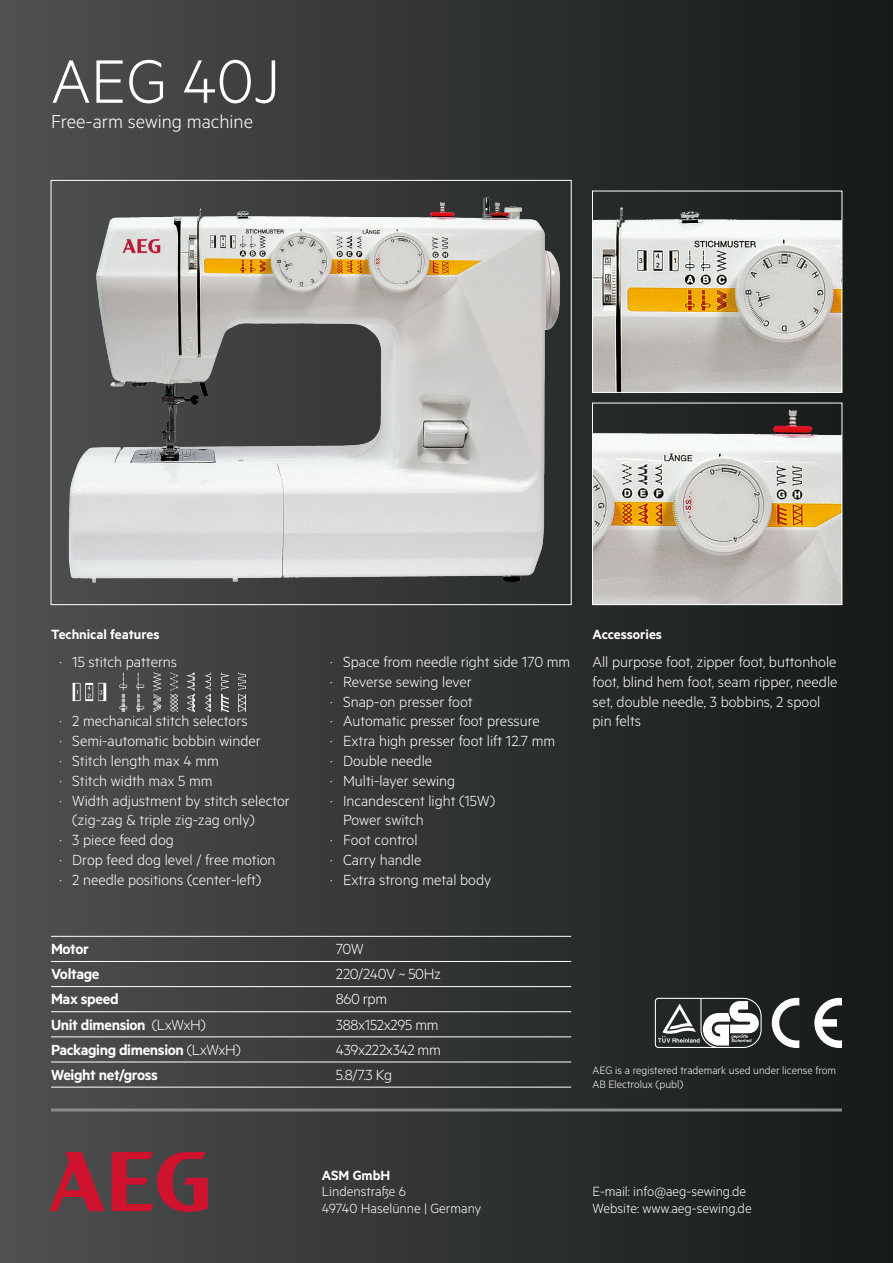
<style>
.page{position:relative;width:893px;height:1263px;background:#fff}
.page>*{position:absolute;margin:0;border:0;box-sizing:border-box;transform-origin:0 0}
.t1{font:300 69px "Metric";color:#fff}
.t2{font:300 21px "Metric";color:#fff}
.t3{font:300 16.5px/19.8px "Metric";color:#fff}
.t4{font:600 16.5px "Metric";letter-spacing:-.02em;color:#fff}
.t5{font:300 16.5px "Metric";letter-spacing:-.02em;color:#fff}
.t6{font:300 15px/16.5px "Metric";color:#fff}
.t7{font:600 15px "Metric";color:#fff}
.t8{font:300 12px/14.4px "Metric";color:#fff}
.s1{font-weight:300}
</style>
<div class="page">
<div style="left:0;top:0;width:893px;height:1263px;background:linear-gradient(to right,#515152,#141a17)"></div>
<svg style="left:49px;top:1152px;width:56px;height:59px;background:#83323e"></svg>
<svg style="left:112px;top:1152px;width:96px;height:60px;background:#8b2b39"></svg>
<hr style="left:51px;top:1108px;width:791px;height:3px;background:#898b8c">
<img style="left:594px;top:193px;width:246px;height:198px">
<div style="left:592px;top:191px;width:250px;height:202px;border:1px solid #fff"></div>
<img style="left:594px;top:405px;width:246px;height:198px">
<div style="left:592px;top:403px;width:250px;height:202px;border:1px solid #fff"></div>
<img style="left:53px;top:182px;width:517px;height:421px">
<hr style="left:51px;top:936px;width:285px;height:1px;background:#fff">
<hr style="left:336px;top:936px;width:235px;height:1px;background:#fff">
<hr style="left:51px;top:961px;width:285px;height:1px;background:#fff">
<hr style="left:336px;top:961px;width:235px;height:1px;background:#fff">
<hr style="left:51px;top:986px;width:285px;height:1px;background:#fff">
<hr style="left:336px;top:986px;width:235px;height:1px;background:#fff">
<hr style="left:51px;top:1011px;width:285px;height:1px;background:#fff">
<hr style="left:336px;top:1011px;width:235px;height:1px;background:#fff">
<hr style="left:51px;top:1036px;width:285px;height:1px;background:#fff">
<hr style="left:336px;top:1036px;width:235px;height:1px;background:#fff">
<hr style="left:51px;top:1061px;width:285px;height:1px;background:#fff">
<hr style="left:336px;top:1061px;width:235px;height:1px;background:#fff">
<hr style="left:51px;top:1087px;width:285px;height:1px;background:#fff">
<hr style="left:336px;top:1087px;width:235px;height:1px;background:#fff">
<svg style="left:772px;top:998px;width:70px;height:50px"></svg>
<svg style="left:655px;top:998px;width:107px;height:50px"></svg>
<img style="left:67px;top:671px;width:178px;height:40px">
<h1 class="t1" style="left:51px;top:41px;width:230px">AEG 40J</h1>
<p class="t2" style="left:51px;top:109px;width:203px">Free-arm sewing machine</p>
<p class="t7" style="left:51px;top:625px;width:110px">Technical features</p>
<p class="t3" style="left:60px;top:651px;width:119px">· 15 stitch patterns</p>
<p class="t3" style="left:60px;top:711px;width:190px">· 2 mechanical stitch selectors</p>
<p class="t3" style="left:60px;top:730px;width:203px">· Semi-automatic bobbin winder</p>
<p class="t3" style="left:60px;top:750px;width:161px">· Stitch length max 4 mm</p>
<p class="t3" style="left:60px;top:770px;width:155px">· Stitch width max 5 mm</p>
<p class="t3" style="left:60px;top:790px;width:232px">· Width adjustment by stitch selector</p>
<p class="t3" style="left:72px;top:810px;width:184px">(zig-zag &amp; triple zig-zag only)</p>
<p class="t3" style="left:60px;top:829px;width:116px">· 3 piece feed dog</p>
<p class="t3" style="left:60px;top:849px;width:218px">· Drop feed dog level / free motion</p>
<p class="t3" style="left:60px;top:869px;width:203px">· 2 needle positions (center-left)</p>
<p class="t3" style="left:330px;top:651px;width:242px">· Space from needle right side 170 mm</p>
<p class="t3" style="left:330px;top:671px;width:143px">· Reverse sewing lever</p>
<p class="t3" style="left:330px;top:691px;width:144px">· Snap-on presser foot</p>
<p class="t3" style="left:330px;top:711px;width:211px">· Automatic presser foot pressure</p>
<p class="t3" style="left:330px;top:730px;width:227px">· Extra high presser foot lift 12.7 mm</p>
<p class="t3" style="left:330px;top:750px;width:103px">· Double needle</p>
<p class="t3" style="left:330px;top:770px;width:127px">· Multi-layer sewing</p>
<p class="t3" style="left:330px;top:790px;width:166px">· Incandescent light (15W)</p>
<p class="t3" style="left:343px;top:810px;width:82px">Power switch</p>
<p class="t3" style="left:330px;top:829px;width:89px">· Foot control</p>
<p class="t3" style="left:330px;top:849px;width:93px">· Carry handle</p>
<p class="t3" style="left:330px;top:869px;width:163px">· Extra strong metal body</p>
<p class="t4" style="left:51px;top:939px;width:40px">Motor</p>
<p class="t3" style="left:336px;top:938px;width:29px">70W</p>
<p class="t4" style="left:51px;top:964px;width:50px">Voltage</p>
<p class="t5" style="left:336px;top:964px;width:107px">220/240V ~ 50Hz</p>
<p class="t4" style="left:51px;top:989px;width:69px">Max speed</p>
<p class="t3" style="left:336px;top:989px;width:53px">860 rpm</p>
<p class="t4" style="left:51px;top:1015px;width:156px">Unit dimension <span class="s1">(LxWxH)</span></p>
<p class="t5" style="left:336px;top:1015px;width:104px">388x152x295 mm</p>
<p class="t4" style="left:51px;top:1040px;width:191px">Packaging dimension <span class="s1">(LxWxH)</span></p>
<p class="t5" style="left:336px;top:1040px;width:106px">439x222x342 mm</p>
<p class="t4" style="left:51px;top:1065px;width:108px">Weight net/gross</p>
<p class="t3" style="left:336px;top:1064px;width:58px">5.8/7.3 Kg</p>
<p class="t7" style="left:592px;top:625px;width:71px">Accessories</p>
<p class="t3" style="left:592px;top:651px;width:247px">All purpose foot, zipper foot, buttonhole foot, blind hem foot, seam ripper, needle set, double needle, 3 bobbins, 2 spool pin felts</p>
<p class="t8" style="left:592px;top:1062px;width:245px">AEG is a registered trademark used under license from<br>AB Electrolux (publ)</p>
<p class="t7" style="left:322px;top:1166px;width:70px">ASM GmbH</p>
<p class="t6" style="left:322px;top:1182px;width:161px">Lindenstraße 6<br>49740 Haselünne | Germany</p>
<p class="t6" style="left:592px;top:1182px;width:161px">E-mail: info@aeg-sewing.de<br>Website: www.aeg-sewing.de</p>
</div>
